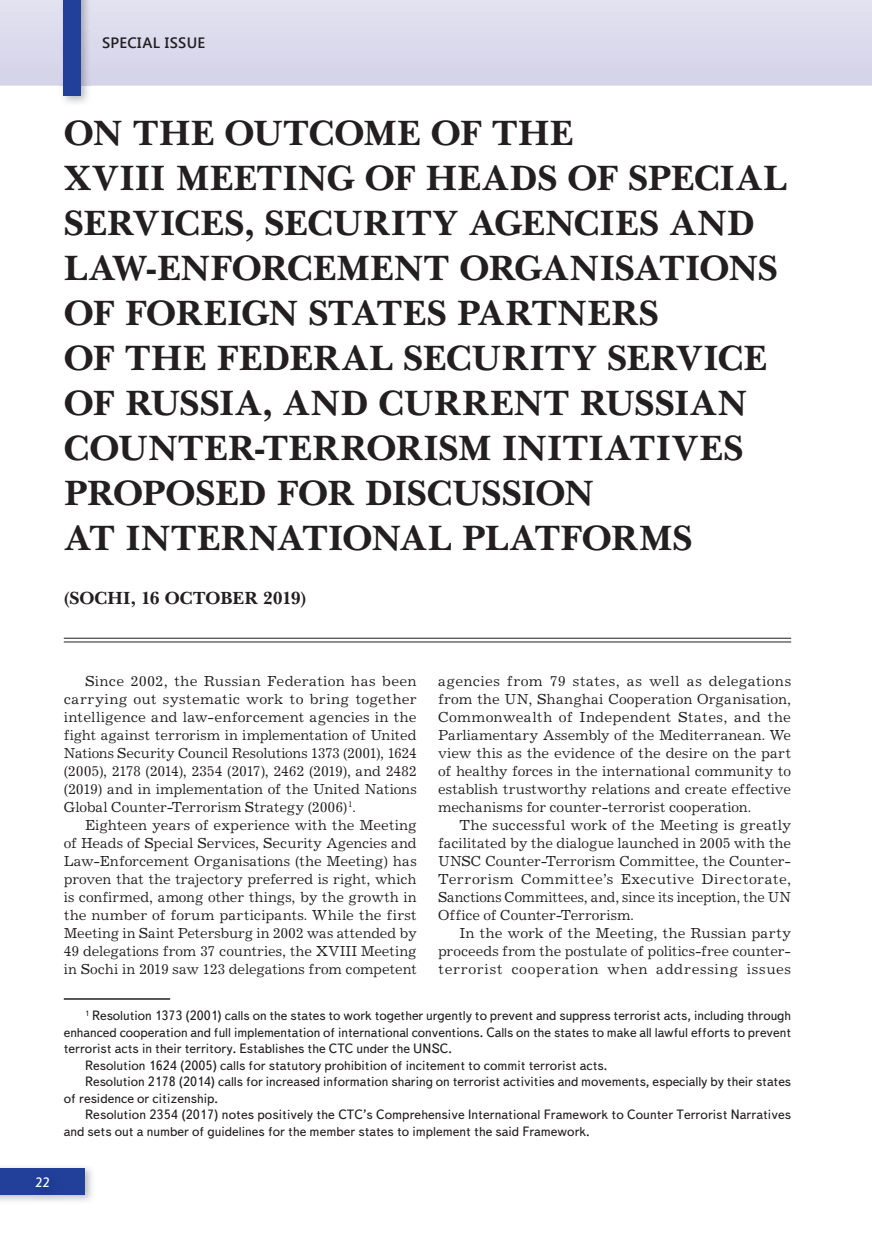
<style>
.page{position:relative;width:872px;height:1234px;background:#fff}
.page>*{position:absolute;margin:0;border:0;box-sizing:border-box;transform-origin:0 0}
.t1{font:700 36px/45px "Baskerville C";letter-spacing:-.01em;color:#231f20}
.t2{font:700 18px "Baskerville C";letter-spacing:-.01em;color:#231f20}
.t3{font:15px "Journal C";color:#231f20}
.t4{font:15px "Journal C";letter-spacing:.03em;color:#231f20}
.t5{font:15px "Journal C";letter-spacing:.02em;color:#231f20}
.t6{font:15px "Journal C";letter-spacing:.04em;color:#231f20}
.t7{font:600 15px "Segoe UI";letter-spacing:.02em;color:#231f20}
.t8{font:14.25px "Journal Sans C";color:#fff}
.t9{font:13.5px "Text Book C";color:#231f20}
</style>
<div class="page">
<hr style="left:64px;top:997px;width:106px;height:2px;background:#231f20">
<hr style="left:64px;top:637px;width:727px;height:1px;background:#231f20">
<hr style="left:64px;top:641px;width:727px;height:1px;background:#231f20">
<img style="left:0;top:1167px;width:92px;height:34px">
<div style="left:0;top:1167px;width:85px;height:26px;background:#223f99"></div>
<div style="left:0;top:0;width:872px;height:86px;background:#dbdaed"></div>
<img style="left:60px;top:0;width:31px;height:103px">
<div style="left:64px;top:0;width:17px;height:96px;background:#223f99"></div>
<img style="left:32px;top:1193px;width:30px;height:6px">
<p class="t7" style="left:102px;top:32px;width:105px">SPECIAL ISSUE</p>
<p class="t1" style="left:64px;top:110px;width:725px">ON THE OUTCOME OF THE<br>XVIII MEETING OF HEADS OF SPECIAL<br>SERVICES, SECURITY AGENCIES AND<br>LAW-ENFORCEMENT ORGANISATIONS<br>OF FOREIGN STATES PARTNERS<br>OF THE FEDERAL SECURITY SERVICE<br>OF RUSSIA, AND CURRENT RUSSIAN<br>COUNTER-TERRORISM INITIATIVES<br>PROPOSED FOR DISCUSSION<br>AT INTERNATIONAL PLATFORMS</p>
<p class="t2" style="left:64px;top:587px;width:244px">(SOCHI, 16 OCTOBER 2019)</p>
<p class="t3" style="left:85px;top:675px;width:333px">Since 2002, the Russian Federation has been</p>
<p class="t3" style="left:64px;top:693px;width:354px">carrying out systematic work to bring together</p>
<p class="t3" style="left:64px;top:711px;width:354px">intelligence and law-enforcement agencies in the</p>
<p class="t3" style="left:64px;top:729px;width:354px">fight against terrorism in implementation of United</p>
<p class="t3" style="left:64px;top:747px;width:354px">Nations Security Council Resolutions 1373 (2001), 1624</p>
<p class="t3" style="left:64px;top:765px;width:354px">(2005), 2178 (2014), 2354 (2017), 2462 (2019), and 2482</p>
<p class="t3" style="left:64px;top:783px;width:354px">(2019) and in implementation of the United Nations</p>
<p class="t3" style="left:64px;top:801px;width:293px">Global Counter-Terrorism Strategy (2006) <sup>1</sup>.</p>
<p class="t3" style="left:85px;top:819px;width:333px">Eighteen years of experience with the Meeting</p>
<p class="t3" style="left:64px;top:837px;width:354px">of Heads of Special Services, Security Agencies and</p>
<p class="t3" style="left:64px;top:855px;width:354px">Law-Enforcement Organisations (the Meeting) has</p>
<p class="t3" style="left:64px;top:873px;width:354px">proven that the trajectory preferred is right, which</p>
<p class="t3" style="left:64px;top:891px;width:354px">is confirmed, among other things, by the growth in</p>
<p class="t3" style="left:64px;top:909px;width:354px">the number of forum participants. While the first</p>
<p class="t3" style="left:64px;top:927px;width:354px">Meeting in Saint Petersburg in 2002 was attended by</p>
<p class="t3" style="left:64px;top:945px;width:354px">49 delegations from 37 countries, the XVIII Meeting</p>
<p class="t3" style="left:64px;top:963px;width:354px">in Sochi in 2019 saw 123 delegations from competent</p>
<p class="t9" style="left:85px;top:1011px;width:707px"><sup>1</sup> Resolution 1373 (2001) calls on the states to work together urgently to prevent and suppress terrorist acts, including through</p>
<p class="t9" style="left:64px;top:1027px;width:729px">enhanced cooperation and full implementation of international conventions. Calls on the states to make all lawful efforts to prevent</p>
<p class="t9" style="left:64px;top:1044px;width:390px">terrorist acts in their territory. Establishes the CTC under the UNSC.</p>
<p class="t9" style="left:85px;top:1060px;width:524px">Resolution 1624 (2005) calls for statutory prohibition of incitement to commit terrorist acts.</p>
<p class="t9" style="left:85px;top:1077px;width:707px">Resolution 2178 (2014) calls for increased information sharing on terrorist activities and movements, especially by their states</p>
<p class="t9" style="left:64px;top:1093px;width:156px">of residence or citizenship.</p>
<p class="t9" style="left:85px;top:1110px;width:707px">Resolution 2354 (2017) notes positively the CTC’s Comprehensive International Framework to Counter Terrorist Narratives</p>
<p class="t9" style="left:64px;top:1126px;width:527px">and sets out a number of guidelines for the member states to implement the said Framework.</p>
<p class="t5" style="left:438px;top:675px;width:354px">agencies from 79 states, as well as delegations</p>
<p class="t3" style="left:438px;top:693px;width:354px">from the UN, Shanghai Cooperation Organisation,</p>
<p class="t3" style="left:438px;top:711px;width:354px">Commonwealth of Independent States, and the</p>
<p class="t3" style="left:438px;top:729px;width:354px">Parliamentary Assembly of the Mediterranean. We</p>
<p class="t3" style="left:438px;top:747px;width:354px">view this as the evidence of the desire on the part</p>
<p class="t3" style="left:438px;top:765px;width:354px">of healthy forces in the international community to</p>
<p class="t3" style="left:438px;top:783px;width:354px">establish trustworthy relations and create effective</p>
<p class="t3" style="left:438px;top:801px;width:314px">mechanisms for counter-terrorist cooperation.</p>
<p class="t3" style="left:459px;top:819px;width:333px">The successful work of the Meeting is greatly</p>
<p class="t3" style="left:438px;top:837px;width:354px">facilitated by the dialogue launched in 2005 with the</p>
<p class="t3" style="left:438px;top:855px;width:354px">UNSC Counter-Terrorism Committee, the Counter-</p>
<p class="t4" style="left:438px;top:873px;width:354px">Terrorism Committee’s Executive Directorate,</p>
<p class="t3" style="left:438px;top:891px;width:354px">Sanctions Committees, and, since its inception, the UN</p>
<p class="t3" style="left:438px;top:909px;width:197px">Office of Counter-Terrorism.</p>
<p class="t3" style="left:459px;top:927px;width:333px">In the work of the Meeting, the Russian party</p>
<p class="t3" style="left:438px;top:945px;width:354px">proceeds from the postulate of politics-free counter-</p>
<p class="t6" style="left:438px;top:963px;width:354px">terrorist cooperation when addressing issues</p>
<p class="t8" style="left:35px;top:1176px;width:16px">22</p>
</div>
